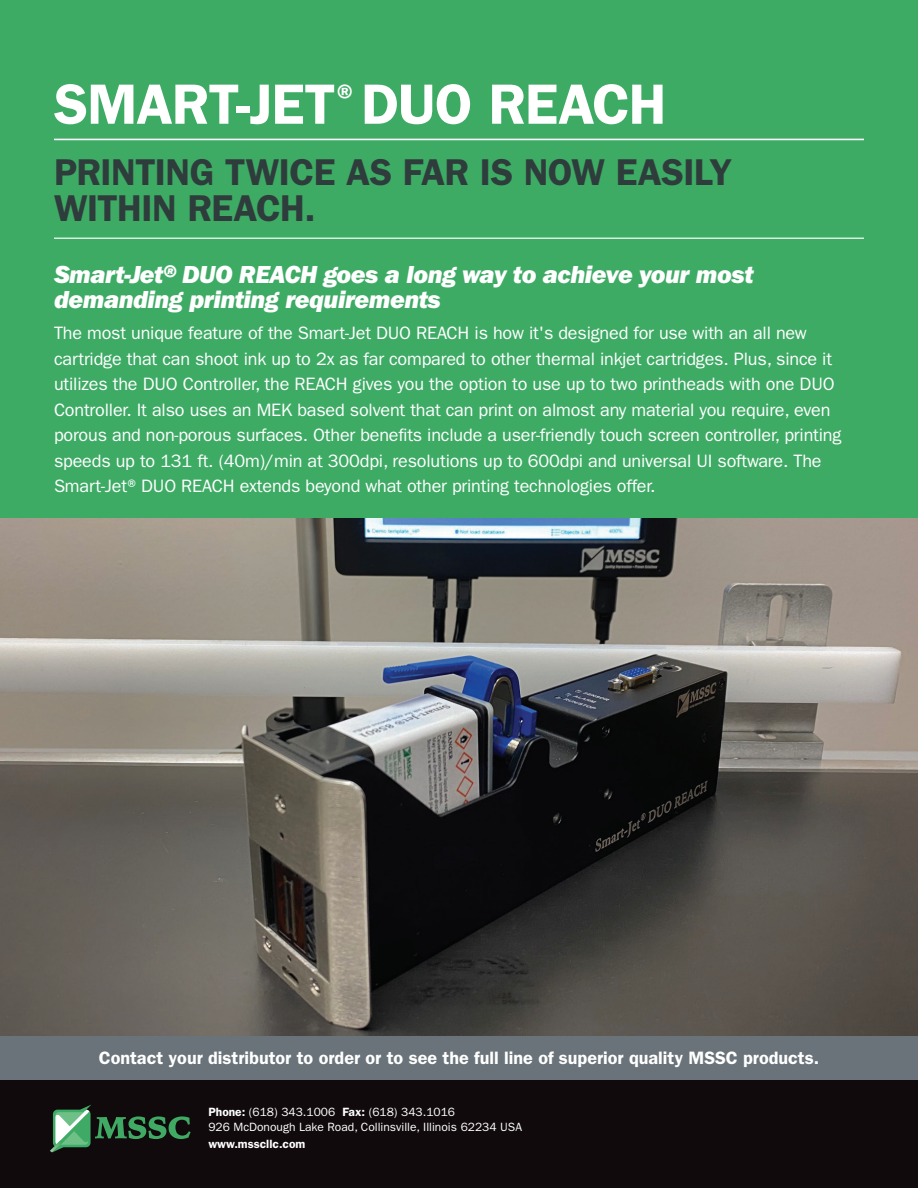
<style>
.page{position:relative;width:918px;height:1188px;background:#fff}
.page>*{position:absolute;margin:0;border:0;box-sizing:border-box;transform-origin:0 0}
.t1{font:600 57px "Franklin Gothic";letter-spacing:-.015em;color:#fff}
.Titles_-_Large_Under{font:600 37.5px/36px "Franklin Gothic";letter-spacing:-.015em;color:#2f3c3c}
.Intro_Copy_-_Red{font:italic 800 25.5px/25.5px "Franklin Gothic";letter-spacing:-.02em;color:#fff}
.Intro_Copy_-_Red-2{font:18px/25.5px "ITC Franklin Gothic Std";letter-spacing:-.01em;color:#fff}
.t2{font:600 18px "ITC Franklin Gothic Std";color:#fff}
.t3{font:12px "ITC Franklin Gothic Std";color:#fff}
.t4{font:600 12px "ITC Franklin Gothic Std";color:#fff}
.s1{font-weight:600}
</style>
<div class="page">
<div style="left:0;top:0;width:918px;height:521px;background:#3eab65"></div>
<hr style="left:54px;top:238px;width:810px;height:1px;background:#fff">
<hr style="left:54px;top:139px;width:810px;height:1px;background:#fff">
<div style="left:0;top:1036px;width:918px;height:44px;background:#697379"></div>
<img style="left:0;top:518px;width:918px;height:518px">
<div style="left:0;top:1080px;width:918px;height:108px;background:#110a0c"></div>
<svg style="left:50px;top:1105px;width:141px;height:47px"></svg>
<p class="t1" style="left:54px;top:71px;width:614px">SMART-JET<sup>®</sup>DUO REACH</p>
<p class="Titles_-_Large_Under" style="left:54px;top:154px;width:679px">PRINTING TWICE AS FAR IS NOW EASILY<br>WITHIN REACH.</p>
<p class="Intro_Copy_-_Red" style="left:54px;top:261px;width:701px">Smart-Jet® DUO REACH goes a long way to achieve your most demanding printing requirements</p>
<p class="Intro_Copy_-_Red-2" style="left:54px;top:320px;width:789px">The most unique feature of the Smart-Jet DUO REACH is how it's designed for use with an all new cartridge that can shoot ink up to 2x as far compared to other thermal inkjet cartridges. Plus, since it utilizes the DUO Controller, the REACH gives you the option to use up to two printheads with one DUO Controller. It also uses an MEK based solvent that can print on almost any material you require, even porous and non-porous surfaces. Other benefits include a user-friendly touch screen controller, printing speeds up to 131 ft. (40m)/min at 300dpi, resolutions up to 600dpi and universal UI software. The Smart-Jet® DUO REACH extends beyond what other printing technologies offer.</p>
<p class="t2" style="left:99px;top:1047px;width:722px">Contact your distributor to order or to see the full line of superior quality MSSC products.</p>
<p class="t3" style="left:208px;top:1105px;width:248px"><span class="s1">Phone:</span> (618) 343.1006 <span class="s1">Fax:</span> (618) 343.1016</p>
<p class="t3" style="left:208px;top:1120px;width:315px">926 McDonough Lake Road, Collinsville, Illinois 62234 USA</p>
<p class="t4" style="left:208px;top:1136px;width:98px">www.msscllc.com</p>
</div>
